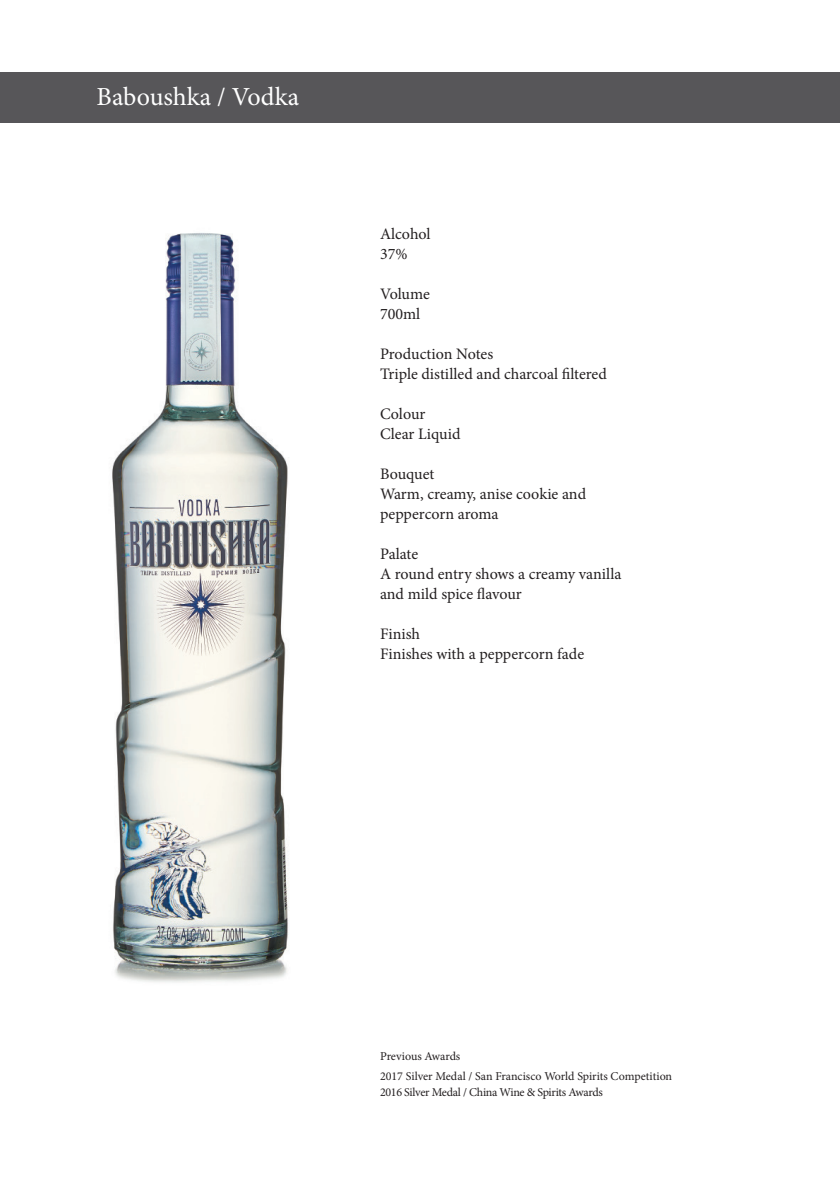
<style>
.page{position:relative;width:840px;height:1191px;background:#fff}
.page>*{position:absolute;margin:0;border:0;box-sizing:border-box;transform-origin:0 0}
.t1{font:26px "Minion Pro";color:#fff}
.t2{font:16px/20px "Minion Pro";color:#231f20}
.t3{font:12px/20px "Minion Pro";letter-spacing:-.01em;color:#231f20}
</style>
<div class="page">
<img style="left:112px;top:233px;width:177px;height:750px">
<div style="left:0;top:72px;width:839px;height:50px;background:#575659"></div>
<h1 class="t1" style="left:96px;top:80px;width:204px">Baboushka / Vodka</h1>
<p class="t2" style="left:380px;top:224px;width:52px">Alcohol<br>37%</p>
<p class="t2" style="left:380px;top:284px;width:51px">Volume<br>700ml</p>
<p class="t2" style="left:380px;top:344px;width:228px">Production Notes<br>Triple distilled and charcoal filtered</p>
<p class="t2" style="left:380px;top:404px;width:82px">Colour<br>Clear Liquid</p>
<p class="t2" style="left:380px;top:464px;width:207px">Bouquet<br>Warm, creamy, anise cookie and peppercorn aroma</p>
<p class="t2" style="left:380px;top:544px;width:243px">Palate<br>A round entry shows a creamy vanilla and mild spice flavour</p>
<p class="t2" style="left:380px;top:624px;width:205px">Finish<br>Finishes with a peppercorn fade</p>
<p class="t3" style="left:380px;top:1045px;width:293px">Previous Awards<br>2017 Silver Medal / San Francisco World Spirits Competition</p>
<p class="t3" style="left:380px;top:1081px;width:224px">2016 Silver Medal / China Wine &amp; Spirits Awards</p>
</div>
